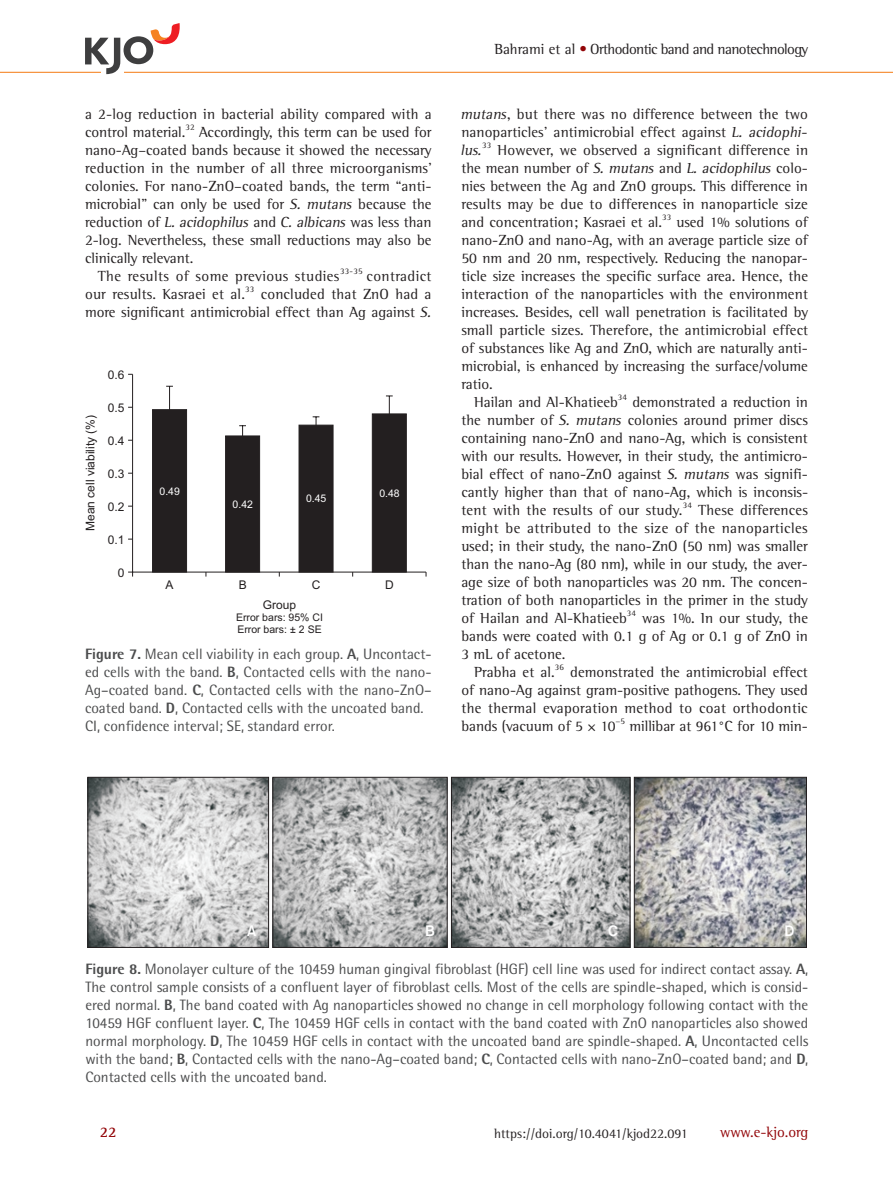
<style>
.page{position:relative;width:893px;height:1191px;background:#fff}
.page>*{position:absolute;margin:0;border:0;box-sizing:border-box;transform-origin:0 0}
.t1{font:15px/18px "Rotis Semi Serif Std";color:#231f20;text-align:justify}
.t2{font:15px/18px "Rotis Semi Sans Std";color:#4b4c4d;text-align:justify}
.t3{font:15px "Rotis Semi Serif Std";letter-spacing:.02em;color:#231f20}
.t4{font:15px "Rotis Semi Serif Std";letter-spacing:-.04em;color:#231f20}
.t5{font:15px "Rotis Semi Serif Std";letter-spacing:.025em;color:#231f20}
.t6{font:15px "Rotis Semi Serif Std";color:#920407}
.t7{font:15px "Gothic 725 BT Bold A";color:#fff}
.t8{font:700 15px "Rotis Semi Serif Std";color:#920407}
.t9{font:13.5px "Rotis Semi Serif Std";color:#231f20}
.t10{font:12px "Arial";color:#231f20}
.t11{font:10.5px/11.7px "Arial";color:#231f20}
.t12{font:10.5px "Arial";color:#fff}
.t13{font:8.7px "Rotis Semi Serif Std";letter-spacing:.01em;color:#231f20}
.s1{font-style:italic}
.s2{font-weight:800}
.s3{color:#920407}
</style>
<div class="page">
<hr style="left:0;top:72px;width:893px;height:1px;background:#f58220">
<svg style="left:85px;top:23px;width:95px;height:51px"></svg>
<svg style="left:87px;top:776px;width:720px;height:172px;background:#aeaeaf"></svg>
<svg style="left:128px;top:373px;width:299px;height:204px"></svg>
<hr style="left:169px;top:386px;width:1px;height:53px;background:#231f20">
<div style="left:152px;top:409px;width:35px;height:163px;background:#231f20"></div>
<svg style="left:239px;top:425px;width:7px;height:10px"></svg>
<svg style="left:313px;top:416px;width:6px;height:9px"></svg>
<svg style="left:386px;top:395px;width:7px;height:18px"></svg>
<div style="left:225px;top:435px;width:35px;height:137px;background:#231f20;border:1px solid #231f20"></div>
<div style="left:299px;top:425px;width:34px;height:147px;background:#231f20"></div>
<div style="left:372px;top:413px;width:35px;height:159px;background:#231f20;border:1px solid #231f20"></div>
<p class="t1" style="left:85px;top:105px;width:348px">a 2-log reduction in bacterial ability compared with a control material.</p>
<p class="t13" style="left:186px;top:122px;width:11px">32</p>
<p class="t1" style="left:199px;top:123px;width:234px">Accordingly, this term can be used for</p>
<p class="t1" style="left:85px;top:141px;width:348px">nano-Ag–coated bands because it showed the necessary</p>
<p class="t3" style="left:85px;top:159px;width:348px">reduction in the number of all three microorganisms’</p>
<p class="t1" style="left:85px;top:177px;width:348px">colonies. For nano-ZnO–coated bands, the term “anti-</p>
<p class="t1" style="left:85px;top:195px;width:348px">microbial” can only be used for <span class="s1">S. mutans</span> because the</p>
<p class="t1" style="left:85px;top:213px;width:348px">reduction of <span class="s1">L. acidophilus</span> and <span class="s1">C. albicans</span> was less than</p>
<p class="t1" style="left:85px;top:231px;width:348px">2-log. Nevertheless, these small reductions may also be</p>
<p class="t1" style="left:85px;top:249px;width:110px">clinically relevant.</p>
<p class="t5" style="left:98px;top:267px;width:243px">The results of some previous studies</p>
<p class="t13" style="left:340px;top:266px;width:24px">33-35</p>
<p class="t5" style="left:367px;top:267px;width:66px">contradict</p>
<p class="t1" style="left:85px;top:285px;width:162px">our results. Kasraei et al.</p>
<p class="t13" style="left:245px;top:284px;width:11px">33</p>
<p class="t1" style="left:85px;top:285px;width:350px;text-align:right">concluded that ZnO had a<br>more significant antimicrobial effect than Ag against <span class="s1">S.</span></p>
<p class="t10" style="left:86px;top:531px;width:118px;rotate:-90deg">Mean cell viability (%)</p>
<p class="t10" style="left:108px;top:370px;width:18px">0.6</p>
<p class="t10" style="left:108px;top:403px;width:18px">0.5</p>
<p class="t10" style="left:108px;top:436px;width:18px">0.4</p>
<p class="t10" style="left:108px;top:469px;width:18px">0.3</p>
<p class="t10" style="left:108px;top:502px;width:18px">0.2</p>
<p class="t10" style="left:108px;top:535px;width:18px">0.1</p>
<p class="t10" style="left:118px;top:568px;width:8px">0</p>
<p class="t12" style="left:160px;top:487px;width:22px">0.49</p>
<p class="t10" style="left:166px;top:580px;width:10px">A</p>
<p class="t12" style="left:233px;top:500px;width:22px">0.42</p>
<p class="t12" style="left:306px;top:494px;width:22px">0.45</p>
<p class="t12" style="left:379px;top:489px;width:22px">0.48</p>
<p class="t10" style="left:239px;top:580px;width:10px">B</p>
<p class="t10" style="left:312px;top:580px;width:10px">C</p>
<p class="t10" style="left:385px;top:580px;width:10px">D</p>
<p class="t10" style="left:263px;top:600px;width:35px">Group</p>
<p class="t11" style="left:236px;top:612px;width:88px">Error bars: 95% CI<br>Error bars: + 2 SE</p>
<p class="t2" style="left:85px;top:645px;width:348px;text-align:left"><span class="s2">Figure 7.</span> Mean cell viability in each group. <span class="s2">A</span>, Uncontact&shy;ed cells with the band. <span class="s2">B</span>, Contacted cells with the nano-Ag–coated band. <span class="s2">C</span>, Contacted cells with the nano-ZnO– coated band. <span class="s2">D</span>, Contacted cells with the uncoated band.<br>CI, confidence interval; SE, standard error.</p>
<p class="t4" style="left:494px;top:40px;width:315px">Bahrami et al <span class="s3">•</span> Orthodontic band and nanotechnology</p>
<p class="t1" style="left:460px;top:105px;width:351px;text-align:left"><span class="s1">mutans</span>, but there was no difference between the two nanoparticles’ antimicrobial effect against <span class="s1">L. acidophi&shy;lus.</span></p>
<p class="t13" style="left:482px;top:140px;width:11px">33</p>
<p class="t1" style="left:461px;top:141px;width:348px;text-indent:36px">However, we observed a significant difference in the mean number of <span class="s1">S. mutans</span> and <span class="s1">L. acidophilus</span> colo&shy;nies between the Ag and ZnO groups. This difference in results may be due to differences in nanoparticle size and concentration; Kasraei et al.</p>
<p class="t13" style="left:662px;top:212px;width:11px">33</p>
<p class="t1" style="left:677px;top:213px;width:133px">used 1% solutions of</p>
<p class="t1" style="left:461px;top:231px;width:348px">nano-ZnO and nano-Ag, with an average particle size of</p>
<p class="t1" style="left:461px;top:249px;width:348px">50 nm and 20 nm, respectively. Reducing the nanopar-</p>
<p class="t1" style="left:461px;top:267px;width:348px">ticle size increases the specific surface area. Hence, the</p>
<p class="t1" style="left:461px;top:285px;width:348px">interaction of the nanoparticles with the environment</p>
<p class="t1" style="left:461px;top:303px;width:348px">increases. Besides, cell wall penetration is facilitated by</p>
<p class="t1" style="left:461px;top:321px;width:348px">small particle sizes. Therefore, the antimicrobial effect</p>
<p class="t1" style="left:461px;top:339px;width:348px">of substances like Ag and ZnO, which are naturally anti-</p>
<p class="t1" style="left:461px;top:357px;width:348px">microbial, is enhanced by increasing the surface/volume</p>
<p class="t1" style="left:461px;top:375px;width:33px">ratio.</p>
<p class="t1" style="left:474px;top:393px;width:145px">Hailan and Al-Khatieeb</p>
<p class="t13" style="left:618px;top:392px;width:11px">34</p>
<p class="t1" style="left:461px;top:393px;width:348px;text-indent:171px">demonstrated a reduction in the number of <span class="s1">S. mutans</span> colonies around primer discs containing nano-ZnO and nano-Ag, which is consistent with our results. However, in their study, the antimicro&shy;bial effect of nano-ZnO against <span class="s1">S. mutans</span> was signifi&shy;cantly higher than that of nano-Ag, which is inconsis&shy;tent with the results of our study.</p>
<p class="t13" style="left:683px;top:500px;width:11px">34</p>
<p class="t1" style="left:461px;top:501px;width:348px;text-indent:237px">These differences might be attributed to the size of the nanoparticles used; in their study, the nano-ZnO (50 nm) was smaller than the nano-Ag (80 nm), while in our study, the aver&shy;age size of both nanoparticles was 20 nm. The concen&shy;tration of both nanoparticles in the primer in the study of Hailan and Al-Khatieeb</p>
<p class="t13" style="left:627px;top:608px;width:11px">34</p>
<p class="t1" style="left:642px;top:609px;width:167px">was 1%. In our study, the</p>
<p class="t1" style="left:461px;top:627px;width:348px">bands were coated with 0.1 g of Ag or 0.1 g of ZnO in</p>
<p class="t1" style="left:461px;top:645px;width:105px">3 mL of acetone.</p>
<p class="t1" style="left:474px;top:663px;width:82px">Prabha et al.</p>
<p class="t13" style="left:555px;top:662px;width:11px">36</p>
<p class="t1" style="left:461px;top:663px;width:348px;text-indent:109px">demonstrated the antimicrobial effect of nano-Ag against gram-positive pathogens. They used the thermal evaporation method to coat orthodontic bands (vacuum of 5 × 10</p>
<p class="t13" style="left:615px;top:716px;width:11px">−5</p>
<p class="t1" style="left:629px;top:717px;width:180px">millibar at 961°C for 10 min-</p>
<p class="t7" style="left:247px;top:921px;width:11px">A</p>
<p class="t7" style="left:425px;top:921px;width:11px">B</p>
<p class="t7" style="left:608px;top:921px;width:11px">C</p>
<p class="t7" style="left:785px;top:921px;width:12px">D</p>
<p class="t2" style="left:85px;top:960px;width:724px"><span class="s2">Figure 8.</span> Monolayer culture of the 10459 human gingival fibroblast (HGF) cell line was used for indirect contact assay. <span class="s2">A</span>, The control sample consists of a confluent layer of fibroblast cells. Most of the cells are spindle-shaped, which is consid&shy;ered normal. <span class="s2">B</span>, The band coated with Ag nanoparticles showed no change in cell morphology following contact with the 10459 HGF confluent layer. <span class="s2">C</span>, The 10459 HGF cells in contact with the band coated with ZnO nanoparticles also showed normal morphology. <span class="s2">D</span>, The 10459 HGF cells in contact with the uncoated band are spindle-shaped. <span class="s2">A</span>, Uncontacted cells with the band; <span class="s2">B</span>, Contacted cells with the nano-Ag–coated band; <span class="s2">C</span>, Contacted cells with nano-ZnO–coated band; and <span class="s2">D</span>, Contacted cells with the uncoated band.</p>
<p class="t8" style="left:100px;top:1122px;width:18px">22</p>
<p class="t9" style="left:494px;top:1125px;width:195px">https://doi.org/10.4041/kjod22.091</p>
<p class="t6" style="left:720px;top:1122px;width:90px">www.e-kjo.org</p>
</div>
